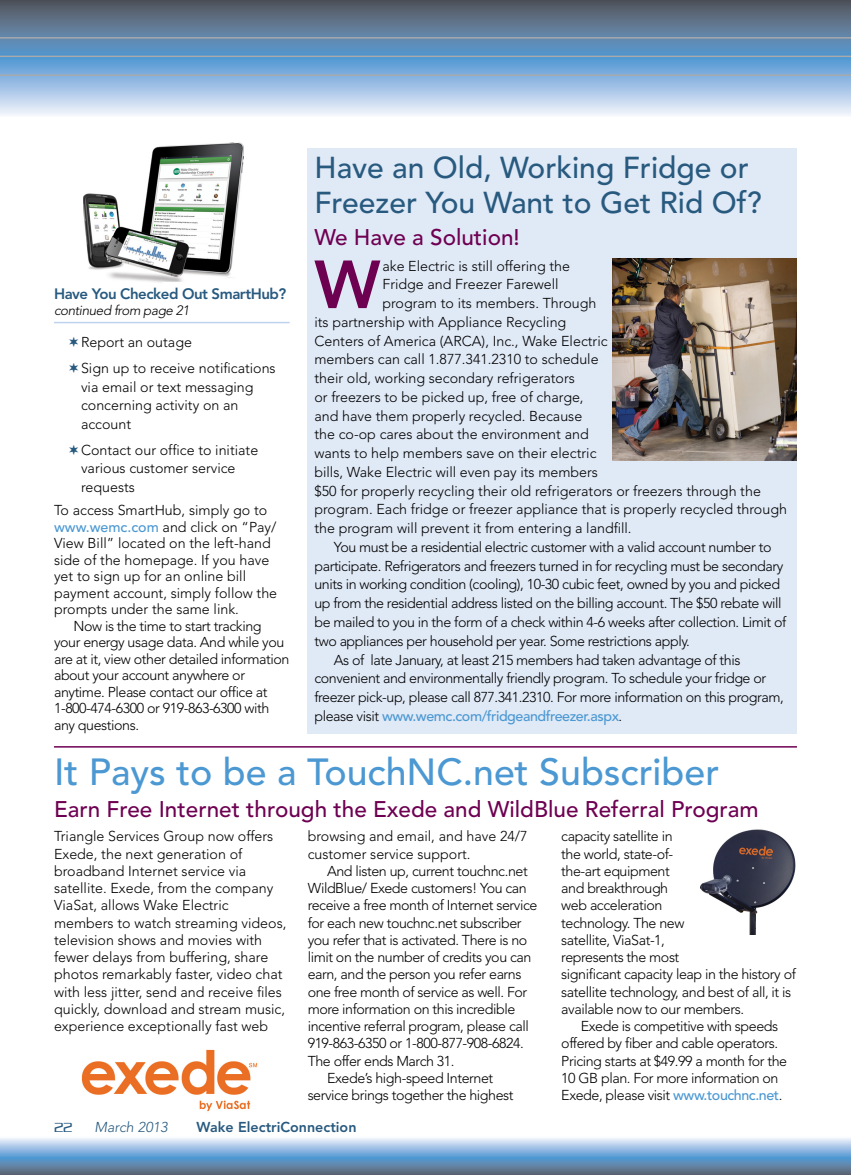
<style>
.page{position:relative;width:851px;height:1175px;background:#fff}
.page>*{position:absolute;margin:0;border:0;box-sizing:border-box;transform-origin:0 0}
.t1{font:800 67.2px "Avenir";color:#6e0052}
.t2{font:500 37.5px "Avenir";color:#4b98d2}
.t3{font:500 30px/34.5px "Avenir";color:#285a7f}
.t4{font:500 22.5px "Avenir";color:#6e0052}
.t5{font:800 15px "Avenir";letter-spacing:-.03em;color:#285a7f}
.t6{font:300 14.25px/17.2px "Avenir";letter-spacing:-.03em;color:#000}
.t7{font:300 14.25px/17.2px "Avenir";color:#000}
.t8{font:500 14.25px "Avenir";letter-spacing:-.03em;color:#4b98d2}
.t9{font:800 14.25px "Avenir";color:#285a7f}
.t10{font:italic 300 14.25px "Avenir";color:#285a7f}
.t11{font:300 14.25px "Serpentine";color:#285a7f}
.t12{font:italic 300 13.5px "Avenir";letter-spacing:-.03em;color:#000}
.s1{font-weight:300;color:#000}
.s2{font-weight:500;color:#4b98d2}
</style>
<div class="page">
<svg style="left:0;top:0;width:850px;height:116px;background:#7f9ebe"></svg>
<hr style="left:0;top:37px;width:850px;height:2px;background:#a7a9ac">
<hr style="left:0;top:56px;width:850px;height:1px;background:#a7a9ac">
<hr style="left:0;top:74px;width:850px;height:2px;background:#a7a9ac">
<svg style="left:0;top:1138px;width:850px;height:36px;background:#82a5c8"></svg>
<hr style="left:54px;top:322px;width:236px;height:1px;background:#bfd3ee">
<img style="left:83px;top:142px;width:161px;height:141px">
<div style="left:308px;top:148px;width:488px;height:586px;background:#e0e9f6"></div>
<img style="left:612px;top:258px;width:184px;height:203px">
<img style="left:700px;top:829px;width:96px;height:106px">
<img style="left:81px;top:1049px;width:177px;height:63px">
<hr style="left:54px;top:746px;width:742px;height:1px;background:#6e0052">
<h3 class="t3" style="left:314px;top:154px;width:449px">Have an Old, Working Fridge or<br>Freezer You Want to Get Rid Of?</h3>
<h3 class="t4" style="left:314px;top:228px;width:207px">We Have a Solution!</h3>
<h1 class="t1" style="left:314px;top:257px;width:67px">W</h1>
<p class="t7" style="left:382px;top:258px;width:189px">ake Electric is still offering the</p>
<p class="t7" style="left:382px;top:277px;width:178px">Fridge and Freezer Farewell</p>
<p class="t7" style="left:382px;top:296px;width:215px">program to its members. Through</p>
<p class="t7" style="left:314px;top:314px;width:253px">its partnership with Appliance Recycling</p>
<p class="t7" style="left:314px;top:333px;width:295px">Centers of America (ARCA), Inc., Wake Electric</p>
<p class="t7" style="left:314px;top:352px;width:286px">members can call 1.877.341.2310 to schedule</p>
<p class="t7" style="left:314px;top:371px;width:262px">their old, working secondary refrigerators</p>
<p class="t7" style="left:314px;top:389px;width:271px">or freezers to be picked up, free of charge,</p>
<p class="t7" style="left:314px;top:408px;width:269px">and have them properly recycled. Because</p>
<p class="t7" style="left:314px;top:427px;width:276px">the co-op cares about the environment and</p>
<p class="t7" style="left:314px;top:446px;width:283px">wants to help members save on their electric</p>
<p class="t7" style="left:314px;top:464px;width:285px">bills, Wake Electric will even pay its members</p>
<p class="t7" style="left:314px;top:483px;width:448px">$50 for properly recycling their old refrigerators or freezers through the</p>
<p class="t7" style="left:314px;top:502px;width:474px">program. Each fridge or freezer appliance that is properly recycled through</p>
<p class="t7" style="left:314px;top:521px;width:319px">the program will prevent it from entering a landfill.</p>
<p class="t6" style="left:334px;top:539px;width:439px">You must be a residential electric customer with a valid account number to</p>
<p class="t6" style="left:314px;top:558px;width:470px">participate. Refrigerators and freezers turned in for recycling must be secondary</p>
<p class="t6" style="left:314px;top:577px;width:467px">units in working condition (cooling), 10-30 cubic feet, owned by you and picked</p>
<p class="t6" style="left:314px;top:596px;width:468px">up from the residential address listed on the billing account. The $50 rebate will</p>
<p class="t6" style="left:314px;top:614px;width:473px">be mailed to you in the form of a check within 4-6 weeks after collection. Limit of</p>
<p class="t6" style="left:314px;top:633px;width:377px">two appliances per household per year. Some restrictions apply.</p>
<p class="t6" style="left:334px;top:652px;width:408px">As of late January, at least 215 members had taken advantage of this</p>
<p class="t6" style="left:314px;top:671px;width:453px">convenient and environmentally friendly program. To schedule your fridge or</p>
<p class="t6" style="left:314px;top:689px;width:471px">freezer pick-up, please call 877.341.2310. For more information on this program,</p>
<p class="t8" style="left:314px;top:710px;width:309px"><span class="s1">please visit</span> www.wemc.com/fridgeandfreezer.aspx<span class="s1">.</span></p>
<p class="t5" style="left:54px;top:287px;width:234px">Have You Checked Out SmartHub?</p>
<p class="t12" style="left:54px;top:305px;width:137px">continued from page 21</p>
<p class="t7" style="left:81px;top:331px;width:196px;line-height:25.5px">Report an outage<br>Sign up to receive notifications</p>
<p class="t7" style="left:81px;top:378px;width:174px;line-height:18.8px">via email or text messaging concerning activity on an account</p>
<p class="t7" style="left:81px;top:441px;width:179px;line-height:18.8px">Contact our office to initiate various customer service requests</p>
<p class="t7" style="left:54px;top:503px;width:225px;line-height:16.5px">To access SmartHub, simply go to <span class="s2">www.wemc.com</span> and click on “Pay/<br>View Bill” located on the left-hand side of the homepage. If you have yet to sign up for an online bill payment account, simply follow the prompts under the same link.</p>
<p class="t6" style="left:54px;top:619px;width:237px;line-height:16.5px;text-indent:19px">Now is the time to start tracking your energy usage data. And while you are at it, view other detailed information about your account anywhere or anytime. Please contact our office at 1-800-474-6300 or 919-863-6300 with any questions.</p>
<h2 class="t2" style="left:54px;top:756px;width:666px">It Pays to be a TouchNC.net Subscriber</h2>
<h3 class="t4" style="left:54px;top:800px;width:706px">Earn Free Internet through the Exede and WildBlue Referral Program</h3>
<p class="t7" style="left:54px;top:829px;width:234px">Triangle Services Group now offers Exede, the next generation of broadband Internet service via satellite. Exede, from the company ViaSat, allows Wake Electric members to watch streaming videos, television shows and movies with fewer delays from buffering, share photos remarkably faster, video chat with less jitter, send and receive files quickly, download and stream music, experience exceptionally fast web</p>
<p class="t7" style="left:308px;top:829px;width:221px">browsing and email, and have 24/7 customer service support.</p>
<p class="t6" style="left:561px;top:829px;width:236px">capacity satellite in<br>the world, state-of-<br>the-art equipment<br>and breakthrough<br>web acceleration<br>technology. The new<br>satellite, ViaSat-1,<br>represents the most<br>significant capacity leap in the history of satellite technology, and best of all, it is available now to our members.</p>
<p class="t6" style="left:561px;top:1018px;width:227px;text-indent:19px">Exede is competitive with speeds offered by fiber and cable operators.<br>Pricing starts at $49.99 a month for the 10 GB plan. For more information on Exede, please visit <span class="s2">www.touchnc.net</span>.</p>
<p class="t6" style="left:327px;top:863px;width:202px">And listen up, current touchnc.net</p>
<p class="t6" style="left:308px;top:880px;width:221px">WildBlue/ Exede customers! You can</p>
<p class="t6" style="left:308px;top:898px;width:231px">receive a free month of Internet service</p>
<p class="t6" style="left:308px;top:915px;width:215px">for each new touchnc.net subscriber</p>
<p class="t6" style="left:308px;top:932px;width:221px">you refer that is activated. There is no</p>
<p class="t6" style="left:308px;top:949px;width:225px">limit on the number of credits you can</p>
<p class="t6" style="left:308px;top:967px;width:215px">earn, and the person you refer earns</p>
<p class="t6" style="left:308px;top:984px;width:221px">one free month of service as well. For</p>
<p class="t6" style="left:308px;top:1001px;width:209px">more information on this incredible</p>
<p class="t6" style="left:308px;top:1018px;width:223px">incentive referral program, please call</p>
<p class="t6" style="left:308px;top:1036px;width:218px">919-863-6350 or 1-800-877-908-6824.</p>
<p class="t6" style="left:308px;top:1053px;width:148px">The offer ends March 31.</p>
<p class="t6" style="left:327px;top:1070px;width:168px">Exede’s high-speed Internet</p>
<p class="t6" style="left:308px;top:1087px;width:207px">service brings together the highest</p>
<p class="t11" style="left:54px;top:1122px;width:20px">22</p>
<p class="t10" style="left:94px;top:1120px;width:75px">March 2013</p>
<p class="t9" style="left:196px;top:1120px;width:161px">Wake ElectriConnection</p>
</div>
